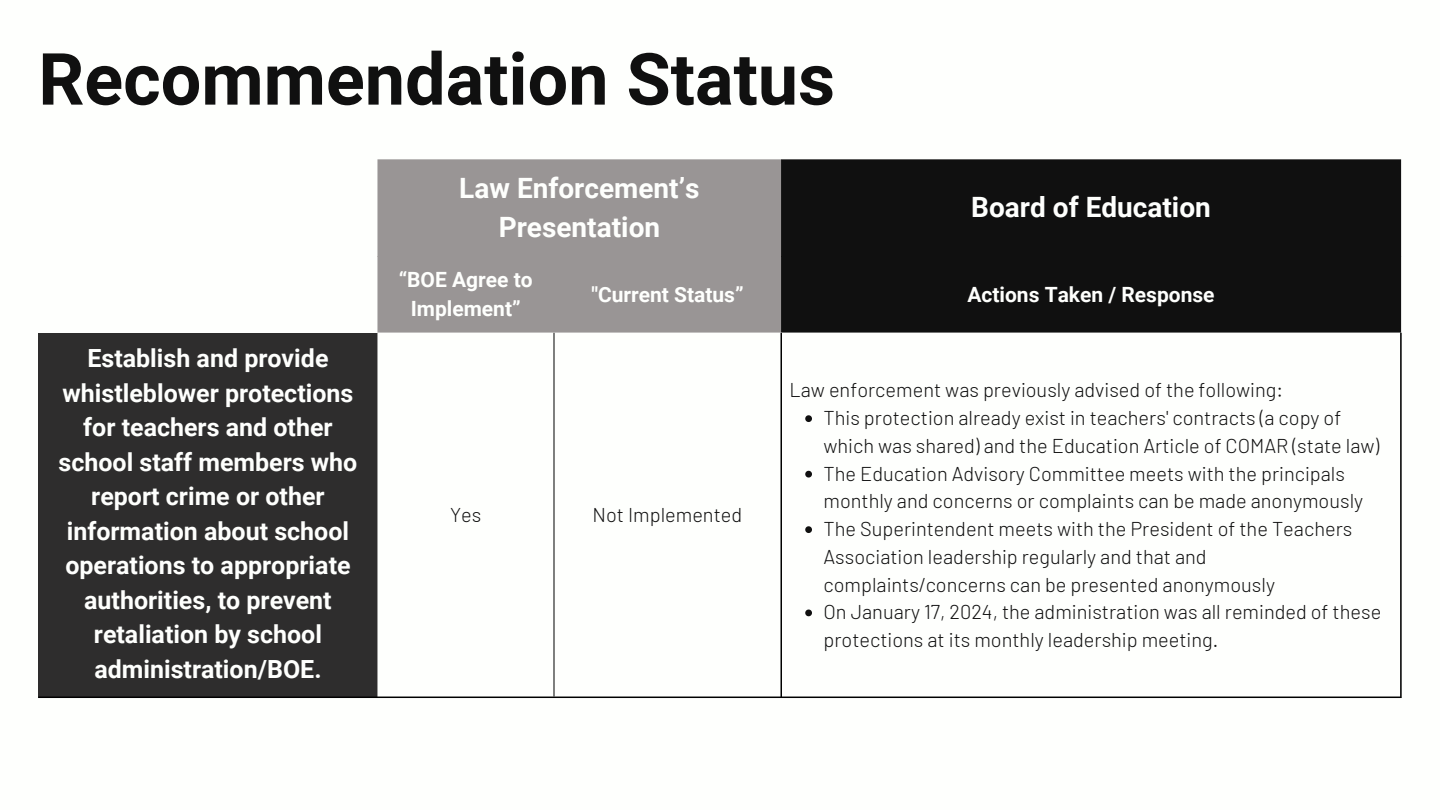
<style>
.page{position:relative;width:1440px;height:810px;background:#fff}
.page>*{position:absolute;margin:0;border:0;box-sizing:border-box;transform-origin:0 0}
.t1{font:700 72px "Roboto";color:#101010}
.t2{font:700 28px/39px "Roboto";color:#fefffd;text-align:center}
.t3{font:700 25px/34.5px "Roboto";color:#fefffd;text-align:center}
.t4{font:700 21px/29.2px "Roboto";color:#fefffd;text-align:center}
.t5{font:300 20px/27.8px "Barlow";color:#101010}
</style>
<div class="page">
<div style="left:377px;top:160px;width:404px;height:173px;background:#999595"></div>
<div style="left:781px;top:160px;width:620px;height:173px;background:#101010"></div>
<div style="left:38px;top:333px;width:340px;height:364px;background:#2e2d2d"></div>
<svg style="left:377px;top:333px;width:1023px;height:364px"></svg>
<svg style="left:805px;top:415px;width:7px;height:7px"></svg>
<svg style="left:805px;top:471px;width:7px;height:7px"></svg>
<svg style="left:805px;top:526px;width:7px;height:7px"></svg>
<svg style="left:805px;top:610px;width:7px;height:6px"></svg>
<hr style="left:554px;top:333px;width:1px;height:364px;background:#000">
<hr style="left:781px;top:333px;width:1px;height:364px;background:#000">
<hr style="left:1400px;top:333px;width:2px;height:364px;background:#000">
<hr style="left:38px;top:697px;width:1364px;height:1px;background:#000">
<p class="t1" style="left:38px;top:38px;width:798px">Recommendation Status</p>
<h1 class="t2" style="left:459px;top:169px;width:242px">Law Enforcement’s<br>Presentation</h1>
<p class="t2" style="left:971px;top:188px;width:241px">Board of Education</p>
<p class="t3" style="left:59px;top:341px;width:300px">Establish and provide whistleblower protections for teachers and other school staff members who report crime or other information about school operations to appropriate authorities, to prevent retaliation by school administration/BOE.</p>
<p class="t4" style="left:399px;top:265px;width:136px">“BOE Agree to<br>Implement”</p>
<p class="t4" style="left:591px;top:280px;width:154px">"Current Status”</p>
<p class="t4" style="left:967px;top:280px;width:249px">Actions Taken / Response</p>
<p class="t5" style="left:450px;top:500px;width:33px">Yes</p>
<p class="t5" style="left:593px;top:500px;width:151px">Not Implemented</p>
<p class="t5" style="left:790px;top:375px;width:495px">Law enforcement was previously advised of the following:</p>
<p class="t5" style="left:823px;top:403px;width:557px">This protection already exist in teachers' contracts (a copy of which was shared) and the Education Article of COMAR (state law)</p>
<p class="t5" style="left:823px;top:459px;width:541px">The Education Advisory Committee meets with the principals monthly and concerns or complaints can be made anonymously</p>
<p class="t5" style="left:823px;top:514px;width:530px">The Superintendent meets with the President of the Teachers<br>Association leadership regularly and that and complaints/concerns can be presented anonymously</p>
<p class="t5" style="left:823px;top:597px;width:559px">On January 17, 2024, the administration was all reminded of these protections at its monthly leadership meeting.</p>
</div>
